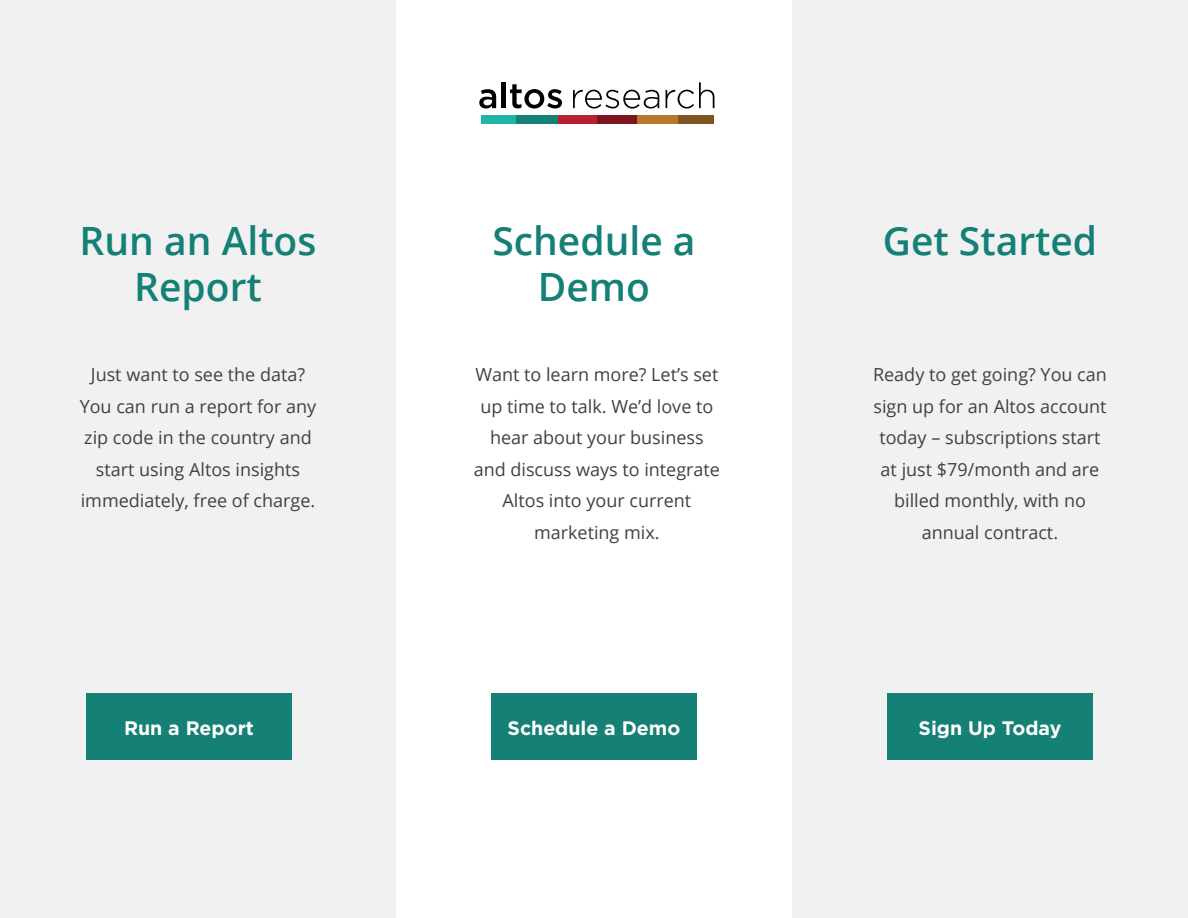
<style>
.page{position:relative;width:1188px;height:918px;background:#fff}
.page>*{position:absolute;margin:0;border:0;box-sizing:border-box;transform-origin:0 0}
.t1{font:600 39px/46.8px "Open Sans";color:#148076;text-align:center}
.t2{font:700 19.5px "Gotham";color:#fff}
.t3{font:18px/31.5px "Open Sans";color:#414042;text-align:center}
</style>
<div class="page">
<div style="left:0;top:0;width:396px;height:918px;background:#f1f1f2"></div>
<div style="left:792px;top:0;width:396px;height:918px;background:#f1f1f2"></div>
<div style="left:491px;top:693px;width:206px;height:67px;background:#148076"></div>
<div style="left:887px;top:693px;width:206px;height:67px;background:#148076"></div>
<div style="left:86px;top:693px;width:206px;height:67px;background:#148076"></div>
<svg style="left:479px;top:89px;width:17px;height:20px"></svg>
<hr style="left:502px;top:82px;width:4px;height:26px;background:#000">
<svg style="left:510px;top:84px;width:52px;height:25px"></svg>
<svg style="left:573px;top:90px;width:86px;height:19px"></svg>
<svg style="left:666px;top:82px;width:48px;height:27px"></svg>
<div style="left:481px;top:116px;width:36px;height:8px;background:#1eb4a7"></div>
<div style="left:516px;top:116px;width:42px;height:8px;background:#148076"></div>
<div style="left:558px;top:116px;width:39px;height:8px;background:#b7202e"></div>
<div style="left:597px;top:116px;width:40px;height:8px;background:#7e141f"></div>
<div style="left:637px;top:116px;width:41px;height:8px;background:#b6782b"></div>
<div style="left:678px;top:116px;width:36px;height:8px;background:#7f5522"></div>
<h1 class="t1" style="left:80px;top:216px;width:238px">Run an Altos<br>Report</h1>
<p class="t3" style="left:80px;top:358px;width:238px">Just want to see the data?<br>You can run a report for any zip code in the country and start using Altos insights immediately, free of charge.</p>
<h1 class="t1" style="left:492px;top:216px;width:205px">Schedule a<br>Demo</h1>
<p class="t3" style="left:474px;top:358px;width:248px">Want to learn more? Let’s set up time to talk. We’d love to hear about your business and discuss ways to integrate<br>Altos into your current marketing mix.</p>
<h1 class="t1" style="left:883px;top:216px;width:216px">Get Started</h1>
<p class="t3" style="left:873px;top:358px;width:235px">Ready to get going? You can sign up for an Altos account today – subscriptions start at just $79/month and are billed monthly, with no annual contract.</p>
<p class="t2" style="left:124px;top:715px;width:131px">Run a Report</p>
<p class="t2" style="left:508px;top:715px;width:174px">Schedule a Demo</p>
<p class="t2" style="left:919px;top:715px;width:144px">Sign Up Today</p>
</div>
